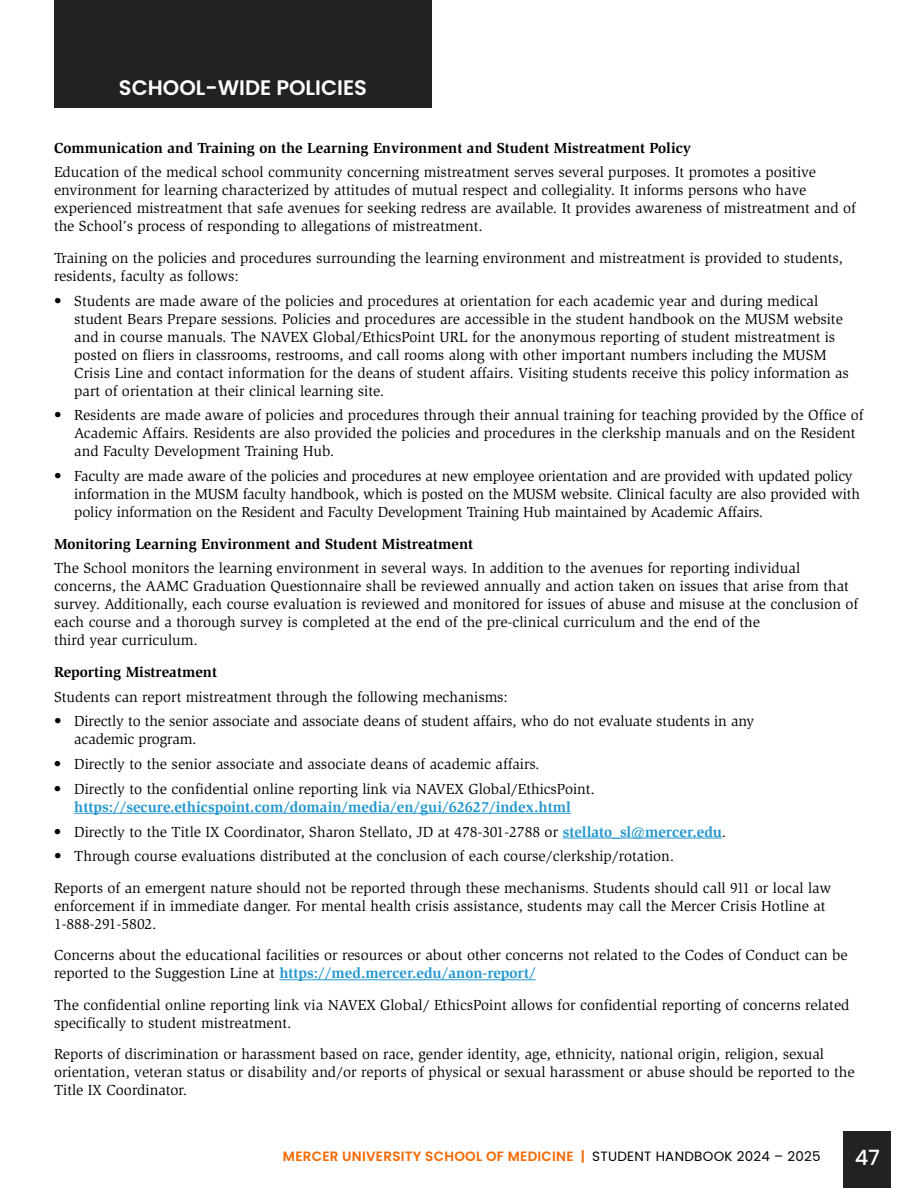
<style>
.page{position:relative;width:918px;height:1188px;background:#fff}
.page>*{position:absolute;margin:0;border:0;box-sizing:border-box;transform-origin:0 0}
.t1{font:600 21px "Poppins";color:#fff}
.t2{font:500 21px "Poppins";color:#fff}
.t3{font:15px/18px "Slimbach Std";color:#000}
.t4{font:700 15px "Slimbach Std";color:#000}
.t5{font:700 15px "Slimbach Std";color:#2297d0}
.t6{font:600 13.5px "Poppins";letter-spacing:.02em;color:#f76800}
.s1{font-weight:700;color:#2297d0}
.s2{font-weight:400;color:#000}
</style>
<div class="page">
<div style="left:844px;top:1132px;width:47px;height:56px;background:#222"></div>
<div style="left:54px;top:0;width:378px;height:108px;background:#222"></div>
<hr style="left:74px;top:813px;width:497px;height:1px;background:#2297d0">
<hr style="left:563px;top:838px;width:159px;height:1px;background:#2297d0">
<hr style="left:279px;top:979px;width:257px;height:1px;background:#2297d0">
<h1 class="t1" style="left:119px;top:75px;width:250px">SCHOOL-WIDE POLICIES</h1>
<p class="t4" style="left:54px;top:139px;width:639px">Communication and Training on the Learning Environment and Student Mistreatment Policy</p>
<p class="t3" style="left:54px;top:163px;width:803px">Education of the medical school community concerning mistreatment serves several purposes. It promotes a positive environment for learning characterized by attitudes of mutual respect and collegiality. It informs persons who have experienced mistreatment that safe avenues for seeking redress are available. It provides awareness of mistreatment and of the School’s process of responding to allegations of mistreatment.</p>
<p class="t3" style="left:54px;top:249px;width:790px">Training on the policies and procedures surrounding the learning environment and mistreatment is provided to students, residents, faculty as follows:</p>
<p class="t3" style="left:74px;top:292px;width:776px;text-indent:-20px">• Students are made aware of the policies and procedures at orientation for each academic year and during medical student Bears Prepare sessions. Policies and procedures are accessible in the student handbook on the MUSM website and in course manuals. The NAVEX Global/EthicsPoint URL for the anonymous reporting of student mistreatment is posted on fliers in classrooms, restrooms, and call rooms along with other important numbers including the MUSM Crisis Line and contact information for the deans of student affairs. Visiting students receive this policy information as part of orientation at their clinical learning site.</p>
<p class="t3" style="left:74px;top:406px;width:791px;text-indent:-20px">• Residents are made aware of policies and procedures through their annual training for teaching provided by the Office of<br>Academic Affairs. Residents are also provided the policies and procedures in the clerkship manuals and on the Resident and Faculty Development Training Hub.</p>
<p class="t3" style="left:74px;top:467px;width:787px;text-indent:-20px">• Faculty are made aware of the policies and procedures at new employee orientation and are provided with updated policy information in the MUSM faculty handbook, which is posted on the MUSM website. Clinical faculty are also provided with policy information on the Resident and Faculty Development Training Hub maintained by Academic Affairs.</p>
<p class="t4" style="left:54px;top:535px;width:421px">Monitoring Learning Environment and Student Mistreatment</p>
<p class="t3" style="left:54px;top:559px;width:806px">The School monitors the learning environment in several ways. In addition to the avenues for reporting individual concerns, the AAMC Graduation Questionnaire shall be reviewed annually and action taken on issues that arise from that survey. Additionally, each course evaluation is reviewed and monitored for issues of abuse and misuse at the conclusion of each course and a thorough survey is completed at the end of the pre-clinical curriculum and the end of the<br>third year curriculum.</p>
<p class="t4" style="left:54px;top:663px;width:165px">Reporting Mistreatment</p>
<p class="t3" style="left:54px;top:688px;width:456px">Students can report mistreatment through the following mechanisms:</p>
<p class="t3" style="left:74px;top:712px;width:682px;text-indent:-20px">• Directly to the senior associate and associate deans of student affairs, who do not evaluate students in any academic program.</p>
<p class="t3" style="left:54px;top:755px;width:487px">• Directly to the senior associate and associate deans of academic affairs.</p>
<p class="t3" style="left:54px;top:780px;width:543px">• Directly to the confidential online reporting link via NAVEX Global/EthicsPoint.</p>
<p class="t5" style="left:74px;top:798px;width:498px">https://secure.ethicspoint.com/domain/media/en/gui/62627/index.html</p>
<p class="t3" style="left:54px;top:823px;width:674px">• Directly to the Title IX Coordinator, Sharon Stellato, JD at 478-301-2788 or <span class="s1">stellato_sl@mercer.edu</span>.</p>
<p class="t3" style="left:54px;top:841px;width:779px;line-height:31.5px">• Through course evaluations distributed at the conclusion of each course/clerkship/rotation.<br>Reports of an emergent nature should not be reported through these mechanisms. Students should call 911 or local law</p>
<p class="t3" style="left:54px;top:897px;width:773px">enforcement if in immediate danger. For mental health crisis assistance, students may call the Mercer Crisis Hotline at<br>1-888-291-5802.</p>
<p class="t3" style="left:54px;top:946px;width:795px">Concerns about the educational facilities or resources or about other concerns not related to the Codes of Conduct can be reported to the Suggestion Line at <span class="s1">https://med.mercer.edu/anon-report/</span></p>
<p class="t3" style="left:54px;top:996px;width:797px">The confidential online reporting link via NAVEX Global/ EthicsPoint allows for confidential reporting of concerns related specifically to student mistreatment.</p>
<p class="t3" style="left:54px;top:1045px;width:802px">Reports of discrimination or harassment based on race, gender identity, age, ethnicity, national origin, religion, sexual orientation, veteran status or disability and/or reports of physical or sexual harassment or abuse should be reported to the<br>Title IX Coordinator.</p>
<p class="t6" style="left:283px;top:1148px;width:539px">MERCER UNIVERSITY SCHOOL OF MEDICINE | <span class="s2">STUDENT HANDBOOK 2024 – 2025</span></p>
<h1 class="t2" style="left:855px;top:1146px;width:27px">47</h1>
</div>
